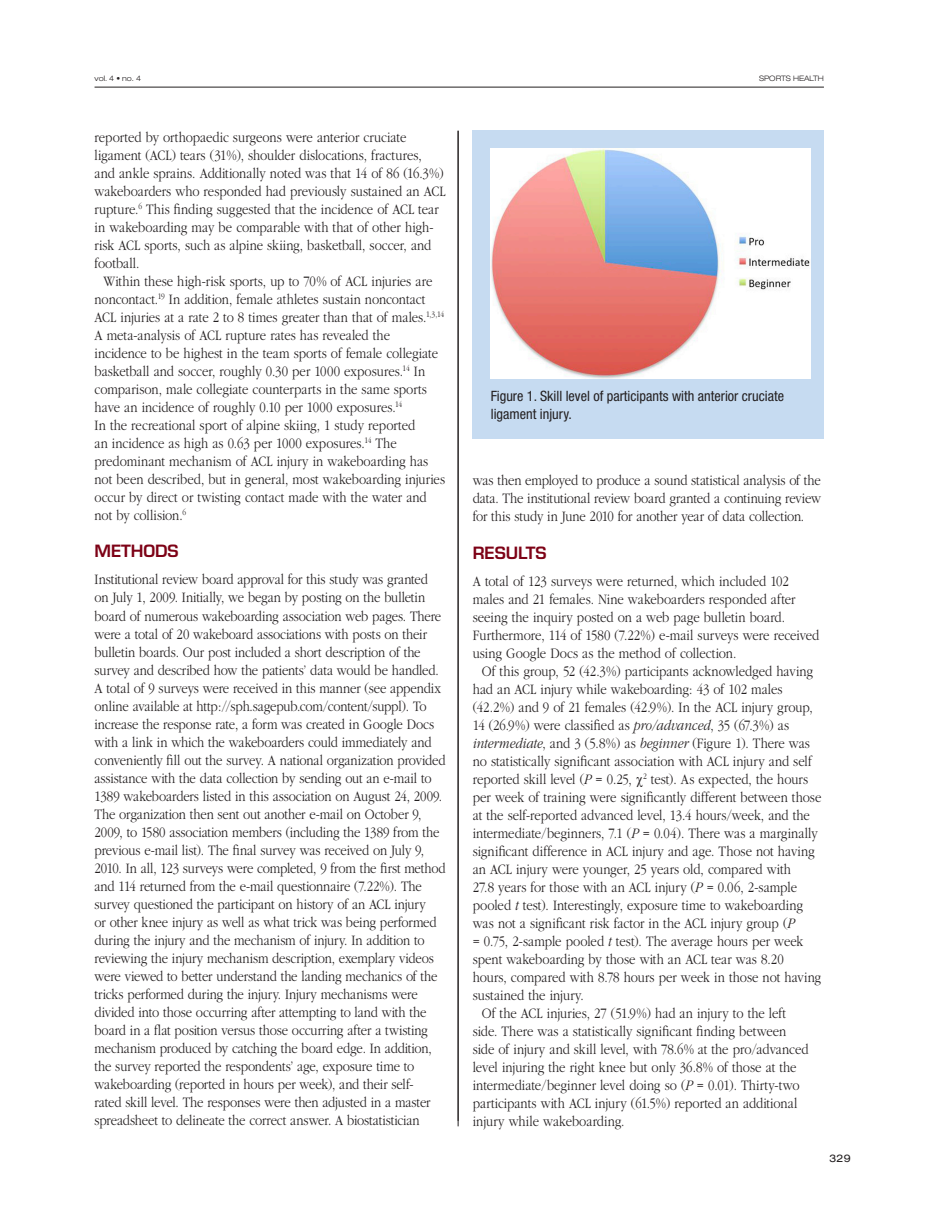
<style>
.page{position:relative;width:932px;height:1229px;background:#fff}
.page>*{position:absolute;margin:0;border:0;box-sizing:border-box;transform-origin:0 0}
.t1{font:600 16.5px "Eurostile";letter-spacing:-.005em;color:#7d0216}
.t2{font:300 15px/18px "Garamond";letter-spacing:-.005em;color:#231f20;scale:.85 1}
.t3{font:condensed 14.25px/18px "Helvetica Neue";color:#231f20}
.t4{font:expanded 10.5px "Helvetica Neue";color:#231f20}
.t5{font:300 expanded 7.5px "Helvetica Neue";color:#231f20}
.s1{font-style:italic}
</style>
<div class="page">
<hr style="left:94px;top:87px;width:730px;height:1px;background:#231f20">
<hr style="left:458px;top:131px;width:1px;height:995px;background:#231f20">
<div style="left:472px;top:130px;width:352px;height:309px;background:#c6dbf1"></div>
<img style="left:490px;top:148px;width:320px;height:230px">
<p class="t5" style="left:94px;top:74px;width:48px">vol. 4 • no. 4</p>
<p class="t5" style="left:759px;top:74px;width:66px">SPORTS HEALTH</p>
<p class="t2" style="left:94px;top:128px;width:414px">reported by orthopaedic surgeons were anterior cruciate ligament (ACL) tears (31%), shoulder dislocations, fractures, and ankle sprains. Additionally noted was that 14 of 86 (16.3%) wakeboarders who responded had previously sustained an ACL rupture.<sup>6</sup> This finding suggested that the incidence of ACL tear in wakeboarding may be comparable with that of other high&shy;risk ACL sports, such as alpine skiing, basketball, soccer, and football.</p>
<p class="t2" style="left:94px;top:272px;width:414px;text-indent:9px">Within these high-risk sports, up to 70% of ACL injuries are noncontact.<sup>19</sup> In addition, female athletes sustain noncontact ACL injuries at a rate 2 to 8 times greater than that of males.<sup>1,3,14<br></sup>A meta-analysis of ACL rupture rates has revealed the incidence to be highest in the team sports of female collegiate basketball and soccer, roughly 0.30 per 1000 exposures.<sup>14</sup> In comparison, male collegiate counterparts in the same sports have an incidence of roughly 0.10 per 1000 exposures.<sup>14<br></sup>In the recreational sport of alpine skiing, 1 study reported<br>an incidence as high as 0.63 per 1000 exposures.<sup>14</sup> The predominant mechanism of ACL injury in wakeboarding has not been described, but in general, most wakeboarding injuries occur by direct or twisting contact made with the water and not by collision.<sup>6</sup></p>
<p class="t1" style="left:94px;top:541px;width:86px">METHODS</p>
<p class="t2" style="left:94px;top:571px;width:414px">Institutional review board approval for this study was granted on July 1, 2009. Initially, we began by posting on the bulletin board of numerous wakeboarding association web pages. There were a total of 20 wakeboard associations with posts on their bulletin boards. Our post included a short description of the survey and described how the patients’ data would be handled.<br>A total of 9 surveys were received in this manner (see appendix online available at http://sph.sagepub.com/content/suppl). To increase the response rate, a form was created in Google Docs with a link in which the wakeboarders could immediately and conveniently fill out the survey. A national organization provided assistance with the data collection by sending out an e-mail to 1389 wakeboarders listed in this association on August 24, 2009.<br>The organization then sent out another e-mail on October 9, 2009, to 1580 association members (including the 1389 from the previous e-mail list). The final survey was received on July 9, 2010. In all, 123 surveys were completed, 9 from the first method and 114 returned from the e-mail questionnaire (7.22%). The survey questioned the participant on history of an ACL injury<br>or other knee injury as well as what trick was being performed during the injury and the mechanism of injury. In addition to reviewing the injury mechanism description, exemplary videos were viewed to better understand the landing mechanics of the tricks performed during the injury. Injury mechanisms were divided into those occurring after attempting to land with the board in a flat position versus those occurring after a twisting mechanism produced by catching the board edge. In addition, the survey reported the respondents’ age, exposure time to wakeboarding (reported in hours per week), and their self-<br>rated skill level. The responses were then adjusted in a master spreadsheet to delineate the correct answer. A biostatistician</p>
<p class="t3" style="left:490px;top:387px;width:295px">Figure 1. Skill level of participants with anterior cruciate ligament injury.</p>
<p class="t2" style="left:472px;top:472px;width:411px;text-align:justify">was then employed to produce a sound statistical analysis of the data. The institutional review board granted a continuing review for this study in June 2010 for another year of data collection.</p>
<p class="t1" style="left:472px;top:542px;width:75px">RESULTS</p>
<p class="t2" style="left:472px;top:572px;width:409px">A total of 123 surveys were returned, which included 102 males and 21 females. Nine wakeboarders responded after seeing the inquiry posted on a web page bulletin board.<br>Furthermore, 114 of 1580 (7.22%) e-mail surveys were received using Google Docs as the method of collection.</p>
<p class="t2" style="left:482px;top:662px;width:391px">Of this group, 52 (42.3%) participants acknowledged having</p>
<p class="t2" style="left:472px;top:680px;width:366px">had an ACL injury while wakeboarding: 43 of 102 males</p>
<p class="t2" style="left:472px;top:698px;width:401px">(42.2%) and 9 of 21 females (42.9%). In the ACL injury group,</p>
<p class="t2" style="left:472px;top:716px;width:374px">14 (26.9%) were classified as <span class="s1">pro/advanced</span>, 35 (67.3%) as</p>
<p class="t2" style="left:472px;top:734px;width:398px"><span class="s1">intermediate</span>, and 3 (5.8%) as <span class="s1">beginner</span> (Figure 1). There was</p>
<p class="t2" style="left:472px;top:752px;width:400px">no statistically significant association with ACL injury and self</p>
<p class="t2" style="left:472px;top:770px;width:396px">reported skill level (<span class="s1">P</span> = 0.25, <sup>2</sup> test). As expected, the hours</p>
<p class="t2" style="left:472px;top:788px;width:411px">per week of training were significantly different between those</p>
<p class="t2" style="left:472px;top:806px;width:398px">at the self-reported advanced level, 13.4 hours/week, and the</p>
<p class="t2" style="left:472px;top:824px;width:407px">intermediate/beginners, 7.1 (<span class="s1">P</span> = 0.04). There was a marginally</p>
<p class="t2" style="left:472px;top:842px;width:404px">significant difference in ACL injury and age. Those not having</p>
<p class="t2" style="left:472px;top:860px;width:376px">an ACL injury were younger, 25 years old, compared with</p>
<p class="t2" style="left:472px;top:878px;width:383px">27.8 years for those with an ACL injury (<span class="s1">P</span> = 0.06, 2-sample</p>
<p class="t2" style="left:472px;top:896px;width:390px">pooled <span class="s1">t</span> test). Interestingly, exposure time to wakeboarding</p>
<p class="t2" style="left:472px;top:914px;width:380px">was not a significant risk factor in the ACL injury group (<span class="s1">P</span></p>
<p class="t2" style="left:472px;top:932px;width:390px">= 0.75, 2-sample pooled <span class="s1">t</span> test). The average hours per week</p>
<p class="t2" style="left:472px;top:950px;width:367px">spent wakeboarding by those with an ACL tear was 8.20</p>
<p class="t2" style="left:472px;top:968px;width:411px">hours, compared with 8.78 hours per week in those not having</p>
<p class="t2" style="left:472px;top:986px;width:132px">sustained the injury.</p>
<p class="t2" style="left:481px;top:1004px;width:359px">Of the ACL injuries, 27 (51.9%) had an injury to the left</p>
<p class="t2" style="left:472px;top:1022px;width:370px">side. There was a statistically significant finding between</p>
<p class="t2" style="left:472px;top:1040px;width:396px">side of injury and skill level, with 78.6% at the pro/advanced</p>
<p class="t2" style="left:472px;top:1058px;width:382px">level injuring the right knee but only 36.8% of those at the</p>
<p class="t2" style="left:472px;top:1076px;width:386px">intermediate/beginner level doing so (<span class="s1">P</span> = 0.01). Thirty-two</p>
<p class="t2" style="left:472px;top:1094px;width:383px">participants with ACL injury (61.5%) reported an additional</p>
<p class="t2" style="left:472px;top:1112px;width:180px">injury while wakeboarding.</p>
<p class="t4" style="left:829px;top:1151px;width:23px">329</p>
</div>
